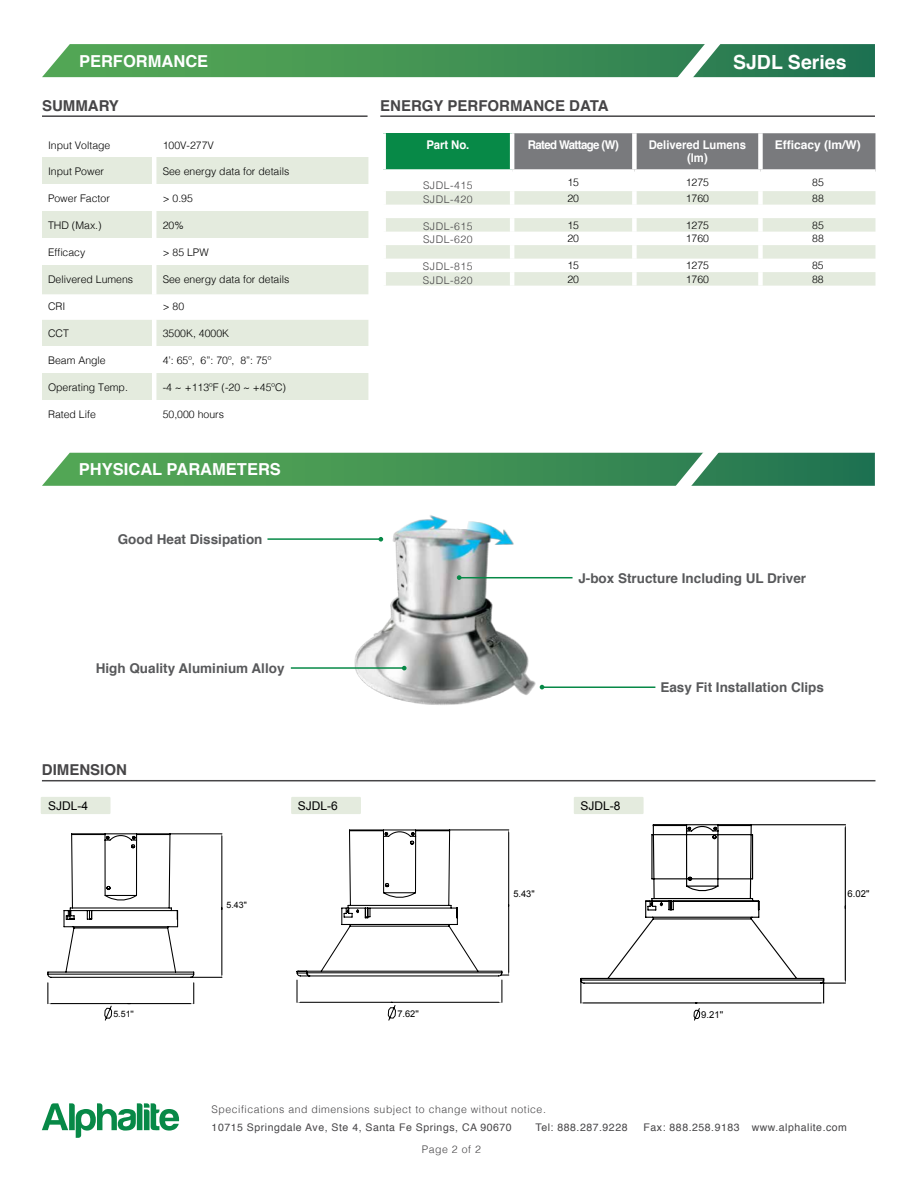
<style>
.page{position:relative;width:918px;height:1188px;background:#fff}
.page>*{position:absolute;margin:0;border:0;box-sizing:border-box;transform-origin:0 0}
.t1{font:700 19.5px "Helvetica";color:#fff}
.t2{font:700 16.5px "Helvetica";color:#fff}
.t3{font:700 15px "Helvetica";color:#464547}
.t4{font:700 13.5px "Helvetica";color:#58595b}
.t5{font:700 12px/13.5px "Helvetica";color:#fff;text-align:center;scale:.94 1}
.t6{font:12px "Arial";color:#000}
.t7{font:700 12px "Helvetica";letter-spacing:-.05em;color:#fff;scale:.95 1}
.t8{font:700 12px "Helvetica";color:#fff}
.t9{font:700 12px "Helvetica";color:#fff;scale:.95 1}
.t10{font:300 10.5px "Helvetica";color:#000}
.t11{font:300 10.5px "Helvetica";letter-spacing:.05em;color:#464547}
.t12{font:10.5px "Helvetica";letter-spacing:.05em;color:#464547}
.t13{font:9.45px "Arial";color:#000}
.t14{font:9.3px "Arial";color:#000}
.t15{font:8.85px "Arial";color:#000}
</style>
<div class="page">
<svg style="left:42px;top:1103px;width:137px;height:35px"></svg>
<div style="left:41px;top:797px;width:70px;height:17px;background:#e4ebde"></div>
<div style="left:291px;top:797px;width:70px;height:17px;background:#e4ebde"></div>
<div style="left:574px;top:797px;width:70px;height:17px;background:#e4ebde"></div>
<hr style="left:42px;top:115px;width:326px;height:2px;background:#464547">
<svg style="left:42px;top:44px;width:833px;height:34px;background:#4b975e"></svg>
<hr style="left:380px;top:115px;width:495px;height:2px;background:#464547">
<hr style="left:42px;top:780px;width:833px;height:1px;background:#464547">
<svg style="left:42px;top:452px;width:833px;height:34px;background:#4b975e"></svg>
<svg style="left:42px;top:157px;width:326px;height:243px;fill:#e4ebde"></svg>
<hr style="left:152px;top:157px;width:4px;height:27px;background:#fff">
<hr style="left:152px;top:184px;width:4px;height:27px;background:#fff">
<hr style="left:152px;top:211px;width:4px;height:27px;background:#fff">
<hr style="left:152px;top:238px;width:4px;height:27px;background:#fff">
<hr style="left:152px;top:265px;width:4px;height:29px;background:#fff">
<hr style="left:152px;top:294px;width:4px;height:26px;background:#fff">
<hr style="left:152px;top:320px;width:4px;height:26px;background:#fff">
<hr style="left:152px;top:346px;width:4px;height:27px;background:#fff">
<hr style="left:152px;top:373px;width:4px;height:27px;background:#fff">
<div style="left:384px;top:133px;width:128px;height:39px;background:#078947"></div>
<div style="left:514px;top:133px;width:361px;height:36px;background:#797a7d"></div>
<svg style="left:386px;top:191px;width:489px;height:95px;fill:#e4ebde"></svg>
<hr style="left:510px;top:191px;width:4px;height:14px;background:#fff">
<div style="left:632px;top:191px;width:5px;height:14px;background:#fff"></div>
<div style="left:758px;top:191px;width:5px;height:14px;background:#fff"></div>
<hr style="left:510px;top:205px;width:4px;height:13px;background:#fff">
<div style="left:632px;top:205px;width:5px;height:13px;background:#fff"></div>
<div style="left:758px;top:205px;width:5px;height:13px;background:#fff"></div>
<hr style="left:510px;top:218px;width:4px;height:14px;background:#fff">
<div style="left:632px;top:218px;width:5px;height:14px;background:#fff"></div>
<div style="left:758px;top:218px;width:5px;height:14px;background:#fff"></div>
<hr style="left:510px;top:232px;width:4px;height:13px;background:#fff">
<div style="left:632px;top:232px;width:5px;height:13px;background:#fff"></div>
<div style="left:758px;top:232px;width:5px;height:13px;background:#fff"></div>
<hr style="left:510px;top:245px;width:4px;height:14px;background:#fff">
<div style="left:632px;top:245px;width:5px;height:14px;background:#fff"></div>
<div style="left:758px;top:245px;width:5px;height:14px;background:#fff"></div>
<hr style="left:510px;top:259px;width:4px;height:13px;background:#fff">
<div style="left:632px;top:259px;width:5px;height:13px;background:#fff"></div>
<div style="left:758px;top:259px;width:5px;height:13px;background:#fff"></div>
<hr style="left:510px;top:272px;width:4px;height:14px;background:#fff">
<div style="left:632px;top:272px;width:5px;height:14px;background:#fff"></div>
<div style="left:758px;top:272px;width:5px;height:14px;background:#fff"></div>
<div style="left:381px;top:133px;width:5px;height:36px;background:#fff"></div>
<hr style="left:510px;top:133px;width:4px;height:36px;background:#fff">
<div style="left:632px;top:133px;width:5px;height:36px;background:#fff"></div>
<div style="left:758px;top:133px;width:5px;height:36px;background:#fff"></div>
<div style="left:381px;top:169px;width:131px;height:5px;background:#fff"></div>
<svg style="left:296px;top:829px;width:214px;height:192px"></svg>
<svg style="left:694px;top:1008px;width:6px;height:13px"></svg>
<svg style="left:580px;top:824px;width:266px;height:180px"></svg>
<hr style="left:845px;top:906px;width:1px;height:74px;background:#000">
<hr style="left:845px;top:828px;width:1px;height:80px;background:#000">
<svg style="left:47px;top:833px;width:176px;height:188px"></svg>
<img style="left:354px;top:515px;width:186px;height:190px">
<hr style="left:267px;top:538px;width:114px;height:2px;background:#078947">
<svg style="left:379px;top:537px;width:4px;height:5px"></svg>
<hr style="left:459px;top:577px;width:114px;height:1px;background:#078947">
<svg style="left:457px;top:575px;width:4px;height:5px"></svg>
<hr style="left:542px;top:686px;width:113px;height:2px;background:#078947">
<svg style="left:540px;top:685px;width:4px;height:4px"></svg>
<hr style="left:291px;top:667px;width:114px;height:2px;background:#078947">
<svg style="left:402px;top:666px;width:5px;height:4px"></svg>
<h2 class="t2" style="left:79px;top:48px;width:129px">Performance</h2>
<h3 class="t3" style="left:42px;top:93px;width:78px">Su mmary</h3>
<p class="t10" style="left:48px;top:136px;width:64px">Input Voltage</p>
<p class="t10" style="left:163px;top:136px;width:53px">100V-277V</p>
<p class="t10" style="left:48px;top:163px;width:58px">Input Power</p>
<p class="t10" style="left:163px;top:163px;width:128px">See energy data for details</p>
<p class="t10" style="left:48px;top:190px;width:63px">Power Factor</p>
<p class="t10" style="left:163px;top:190px;width:32px">&gt; 0.95</p>
<p class="t10" style="left:48px;top:217px;width:55px">THD (Max.)</p>
<p class="t10" style="left:163px;top:217px;width:23px">20%</p>
<p class="t10" style="left:48px;top:244px;width:39px">Efficacy</p>
<p class="t10" style="left:163px;top:244px;width:48px">&gt; 85 LPW</p>
<p class="t10" style="left:48px;top:271px;width:87px">Delivered Lumens</p>
<p class="t10" style="left:163px;top:271px;width:128px">See energy data for details</p>
<p class="t10" style="left:48px;top:298px;width:19px">CRI</p>
<p class="t10" style="left:163px;top:298px;width:23px">&gt; 80</p>
<p class="t10" style="left:48px;top:325px;width:22px">CCT</p>
<p class="t10" style="left:163px;top:325px;width:68px">3500K, 4000K</p>
<p class="t10" style="left:48px;top:352px;width:59px">Beam Angle</p>
<p class="t10" style="left:163px;top:352px;width:110px">4’: 65º, 6”: 70º, 8”: 75º</p>
<p class="t10" style="left:48px;top:379px;width:81px">Operating Temp.</p>
<p class="t10" style="left:163px;top:379px;width:125px">-4 ~ +113ºF (-20 ~ +45ºC)</p>
<p class="t10" style="left:48px;top:406px;width:49px">Rated Life</p>
<p class="t10" style="left:163px;top:406px;width:63px">50,000 hours</p>
<h2 class="t2" style="left:79px;top:456px;width:204px">Physical parameters</h2>
<p class="t4" style="left:118px;top:529px;width:146px">Good Heat Dissipation</p>
<p class="t4" style="left:96px;top:658px;width:190px">High Quality Aluminium Alloy</p>
<h3 class="t3" style="left:42px;top:757px;width:48px">DIMENSION</h3>
<h3 class="t3" style="left:380px;top:93px;width:227px">Energy Performance Data</h3>
<h1 class="t1" style="left:733px;top:46px;width:115px">SJDL Series</h1>
<p class="t9" style="left:426px;top:135px;width:47px">Part No.</p>
<p class="t7" style="left:528px;top:135px;width:97px">Rated Wattage (W)</p>
<p class="t5" style="left:649px;top:138px;width:105px">Delivered Lumens (lm)</p>
<p class="t8" style="left:775px;top:135px;width:88px">Efficacy (lm/W)</p>
<p class="t11" style="left:423px;top:176px;width:51px">SJDL-415</p>
<p class="t10" style="left:567px;top:174px;width:13px">15</p>
<p class="t10" style="left:686px;top:174px;width:25px">1275</p>
<p class="t10" style="left:812px;top:174px;width:13px">85</p>
<p class="t11" style="left:423px;top:190px;width:51px">SJDL-420</p>
<p class="t10" style="left:567px;top:189px;width:13px">20</p>
<p class="t10" style="left:686px;top:189px;width:25px">1760</p>
<p class="t10" style="left:812px;top:189px;width:13px">88</p>
<p class="t11" style="left:423px;top:217px;width:51px">SJDL-615</p>
<p class="t10" style="left:567px;top:216px;width:13px">15</p>
<p class="t10" style="left:686px;top:216px;width:25px">1275</p>
<p class="t10" style="left:812px;top:216px;width:13px">85</p>
<p class="t11" style="left:423px;top:230px;width:51px">SJDL-620</p>
<p class="t10" style="left:567px;top:229px;width:13px">20</p>
<p class="t10" style="left:686px;top:229px;width:25px">1760</p>
<p class="t10" style="left:812px;top:229px;width:13px">88</p>
<p class="t11" style="left:423px;top:257px;width:51px">SJDL-815</p>
<p class="t10" style="left:567px;top:257px;width:13px">15</p>
<p class="t10" style="left:686px;top:257px;width:25px">1275</p>
<p class="t10" style="left:812px;top:257px;width:13px">85</p>
<p class="t11" style="left:423px;top:271px;width:51px">SJDL-820</p>
<p class="t10" style="left:567px;top:270px;width:13px">20</p>
<p class="t10" style="left:686px;top:270px;width:25px">1760</p>
<p class="t10" style="left:812px;top:270px;width:13px">88</p>
<p class="t4" style="left:578px;top:567px;width:229px">J-box Structure Including UL Driver</p>
<p class="t4" style="left:660px;top:676px;width:165px">Easy Fit Installation Clips</p>
<p class="t6" style="left:48px;top:798px;width:42px">SJDL-4</p>
<p class="t6" style="left:298px;top:798px;width:42px">SJDL-6</p>
<p class="t6" style="left:580px;top:798px;width:42px">SJDL-8</p>
<p class="t15" style="left:113px;top:1008px;width:22px">5.51''</p>
<p class="t15" style="left:227px;top:899px;width:22px">5.43"</p>
<p class="t14" style="left:397px;top:1008px;width:23px">7.62''</p>
<p class="t14" style="left:513px;top:888px;width:23px">5.43"</p>
<p class="t13" style="left:701px;top:1008px;width:24px">9.21''</p>
<p class="t13" style="left:848px;top:888px;width:23px">6.02"</p>
<p class="t11" style="left:212px;top:1100px;width:336px">Specifications and dimensions subject to change without notice.</p>
<p class="t12" style="left:212px;top:1119px;width:302px">10715 Springdale Ave, Ste 4, Santa Fe Springs, CA 90670</p>
<p class="t12" style="left:536px;top:1119px;width:93px">Tel: 888.287.9228</p>
<p class="t12" style="left:644px;top:1119px;width:205px">Fax: 888.258.9183 www.alphalite.com</p>
<p class="t11" style="left:422px;top:1141px;width:60px">Page 2 of 2</p>
</div>
